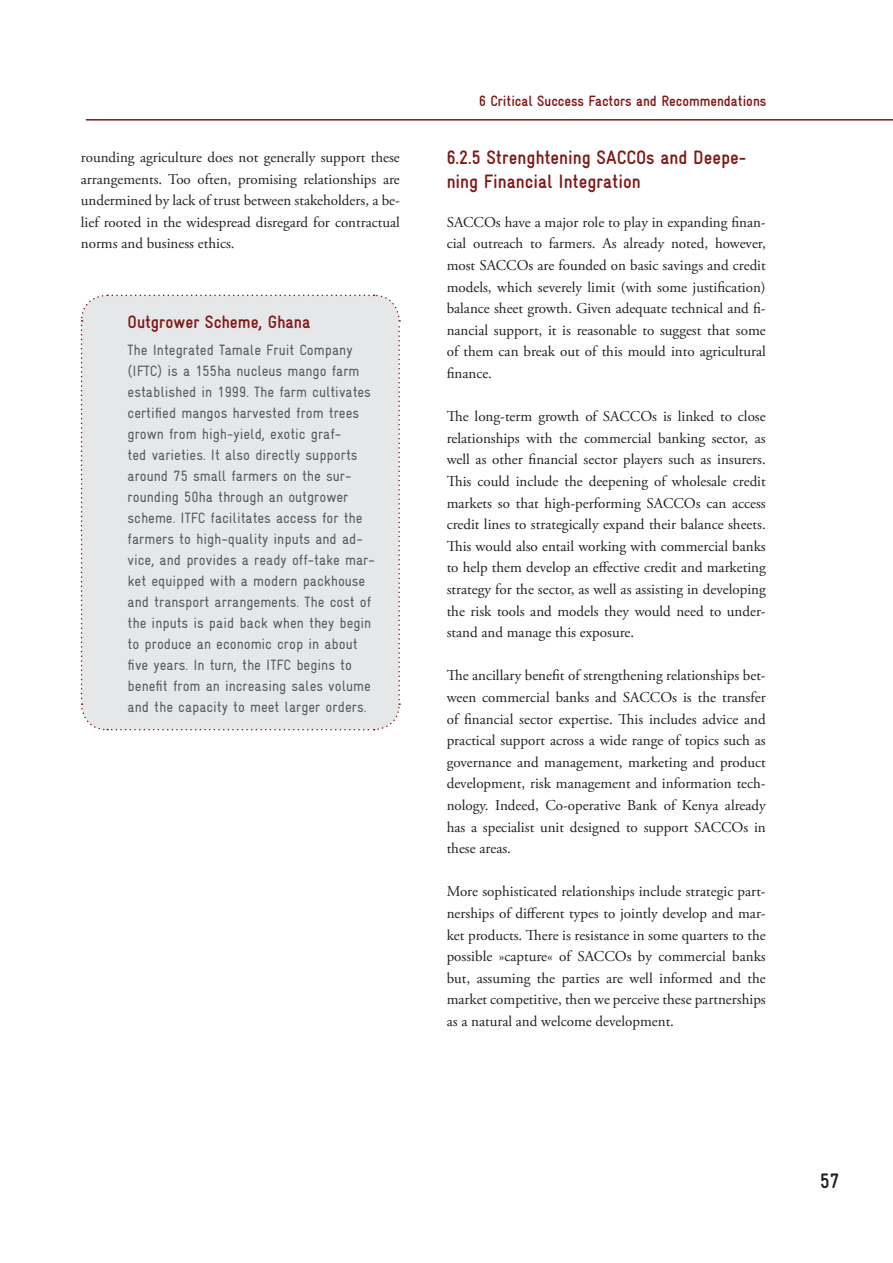
<style>
.page{position:relative;width:893px;height:1263px;background:#fff}
.page>*{position:absolute;margin:0;border:0;box-sizing:border-box;transform-origin:0 0}
.t1{font:700 21px "Gravur Condensed";color:#231f20}
.t2{font:700 19.5px/23.4px "Gravur Condensed";color:#801918}
.t3{font:700 18px "Gravur Condensed";color:#801918}
.t4{font:15px/21.6px "Adobe Garamond Pro";color:#231f20;text-align:justify}
.t5{font:condensed 15px/21px "Gravur";color:#58595b}
.t6{font:700 15px "Gravur Condensed";color:#801918}
</style>
<div class="page">
<div style="left:80px;top:294px;width:320px;height:437px;background:#e6e7e8"></div>
<hr style="left:86px;top:119px;width:806px;height:2px;background:#801918">
<p class="t4" style="left:81px;top:148px;width:320px">rounding agriculture does not generally support these arrangements. Too often, promising relationships are undermined by lack of trust between stakeholders, a be&shy;lief rooted in the widespread disregard for contractual norms and business ethics.</p>
<p class="t3" style="left:128px;top:315px;width:184px">Outgrower Scheme, Ghana</p>
<p class="t5" style="left:128px;top:341px;width:249px">The Integrated Tamale Fruit Company (IFTC) is a 155ha nucleus mango farm established in 1999. The farm cultivates certified mangos harvested from trees grown from high-yield, exotic graf-<br>ted varieties. It also directly supports around 75 small farmers on the sur&shy;rounding 50ha through an outgrower scheme. ITFC facilitates access for the farmers to high-quality inputs and ad&shy;vice, and provides a ready off-take mar&shy;ket equipped with a modern packhouse and transport arrangements. The cost of the inputs is paid back when they begin to produce an economic crop in about five years. In turn, the ITFC begins to benefit from an increasing sales volume and the capacity to meet larger orders.</p>
<p class="t6" style="left:479px;top:95px;width:289px">6 Critical Success Factors and Recommendations</p>
<h2 class="t2" style="left:446px;top:148px;width:301px">6.2.5 Strenghtening SACCOs and Deepe&shy;ning Financial Integration</h2>
<p class="t4" style="left:446px;top:213px;width:320px">SACCOs have a major role to play in expanding finan&shy;cial outreach to farmers. As already noted, however, most SACCOs are founded on basic savings and credit models, which severely limit (with some justification) balance sheet growth. Given adequate technical and fi&shy;nancial support, it is reasonable to suggest that some of them can break out of this mould into agricultural finance.</p>
<p class="t4" style="left:446px;top:407px;width:320px">The long-term growth of SACCOs is linked to close relationships with the commercial banking sector, as well as other financial sector players such as insurers.<br>This could include the deepening of wholesale credit markets so that high-performing SACCOs can access credit lines to strategically expand their balance sheets.<br>This would also entail working with commercial banks to help them develop an effective credit and marketing strategy for the sector, as well as assisting in developing the risk tools and models they would need to under&shy;stand and manage this exposure.</p>
<p class="t4" style="left:446px;top:666px;width:320px">The ancillary benefit of strengthening relationships bet&shy;ween commercial banks and SACCOs is the transfer of financial sector expertise. This includes advice and practical support across a wide range of topics such as governance and management, marketing and product development, risk management and information tech&shy;nology. Indeed, Co-operative Bank of Kenya already has a specialist unit designed to support SACCOs in these areas.</p>
<p class="t4" style="left:446px;top:882px;width:320px">More sophisticated relationships include strategic part&shy;nerships of different types to jointly develop and mar&shy;ket products. There is resistance in some quarters to the possible »capture« of SACCOs by commercial banks but, assuming the parties are well informed and the market competitive, then we perceive these partnerships as a natural and welcome development.</p>
<h1 class="t1" style="left:820px;top:1174px;width:21px">57</h1>
</div>
